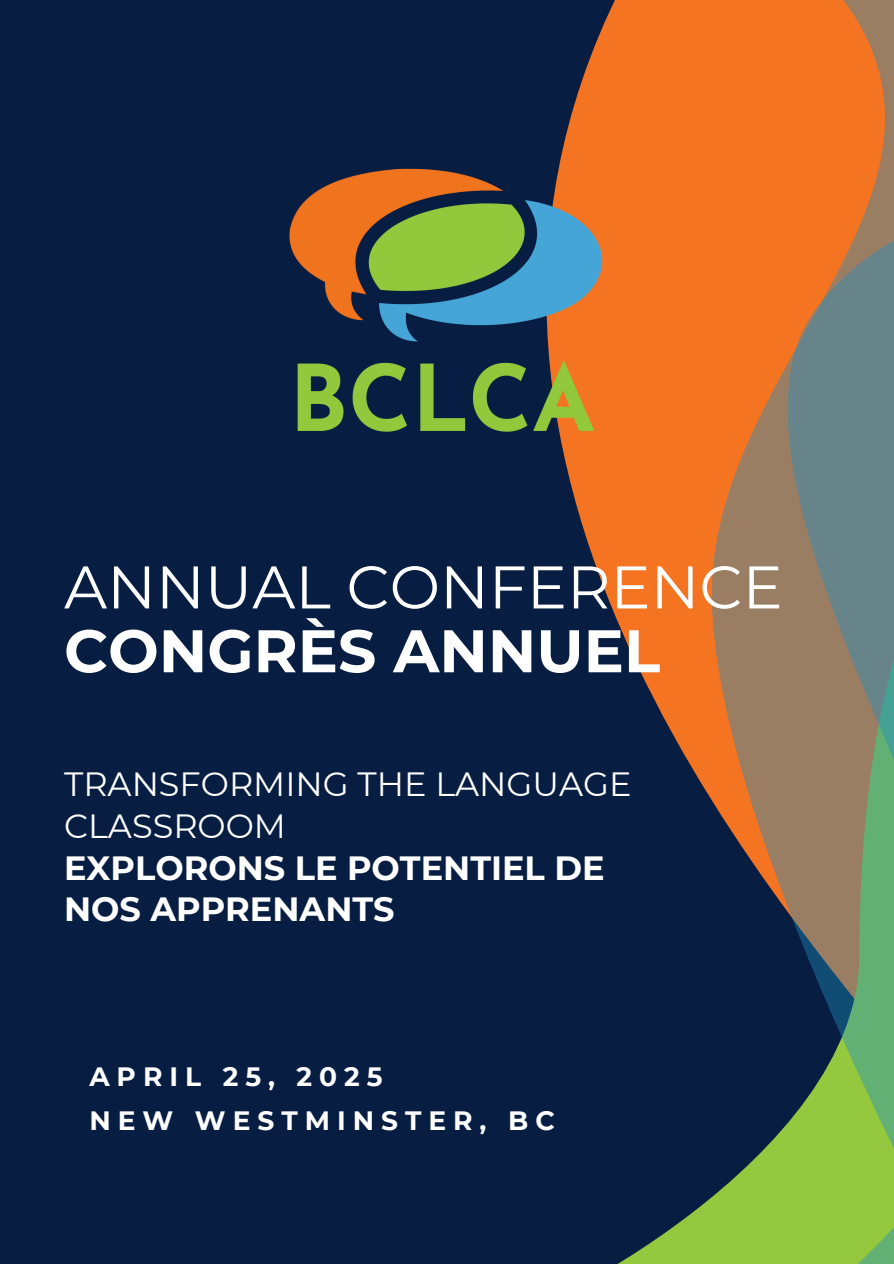
<style>
.page{position:relative;width:894px;height:1264px;background:#fff}
.page>*{position:absolute;margin:0;border:0;box-sizing:border-box;transform-origin:0 0}
.t1{font:60px "Montserrat";color:#fff}
.t2{font:700 60px "Montserrat";color:#fff}
.t3{font:700 33.6px/41.7px "Montserrat";color:#fff}
.t4{font:700 26.55px "Montserrat";letter-spacing:.265em;color:#fff}
.s1{font-weight:400}
</style>
<div class="page">
<div style="left:0;top:0;width:893px;height:1263px;background:#071d41"></div>
<svg style="left:558px;top:0;width:153px;height:424px;background:#e16d24"></svg>
<svg style="left:559px;top:424px;width:152px;height:839px"></svg>
<svg style="left:711px;top:0;width:182px;height:1263px"></svg>
<svg style="left:787px;top:211px;width:106px;height:1052px;background:#7c8b65"></svg>
<img style="left:289px;top:168px;width:315px;height:264px">
<p class="t1" style="left:64px;top:550px;width:720px">ANNUAL CONFERENCE</p>
<p class="t2" style="left:64px;top:614px;width:597px">CONGRÈS ANNUEL</p>
<h3 class="t3" style="left:64px;top:763px;width:568px"><span class="s1">TRANSFORMING THE LANGUAGE<br>CLASSROOM<br></span>EXPLORONS LE POTENTIEL DE<br>NOS APPRENANTS</h3>
<h2 class="t4" style="left:89px;top:1059px;width:294px">APRIL 25, 2025</h2>
<h1 class="t4" style="left:89px;top:1104px;width:467px">NEW WESTMINSTER, BC</h1>
</div>
